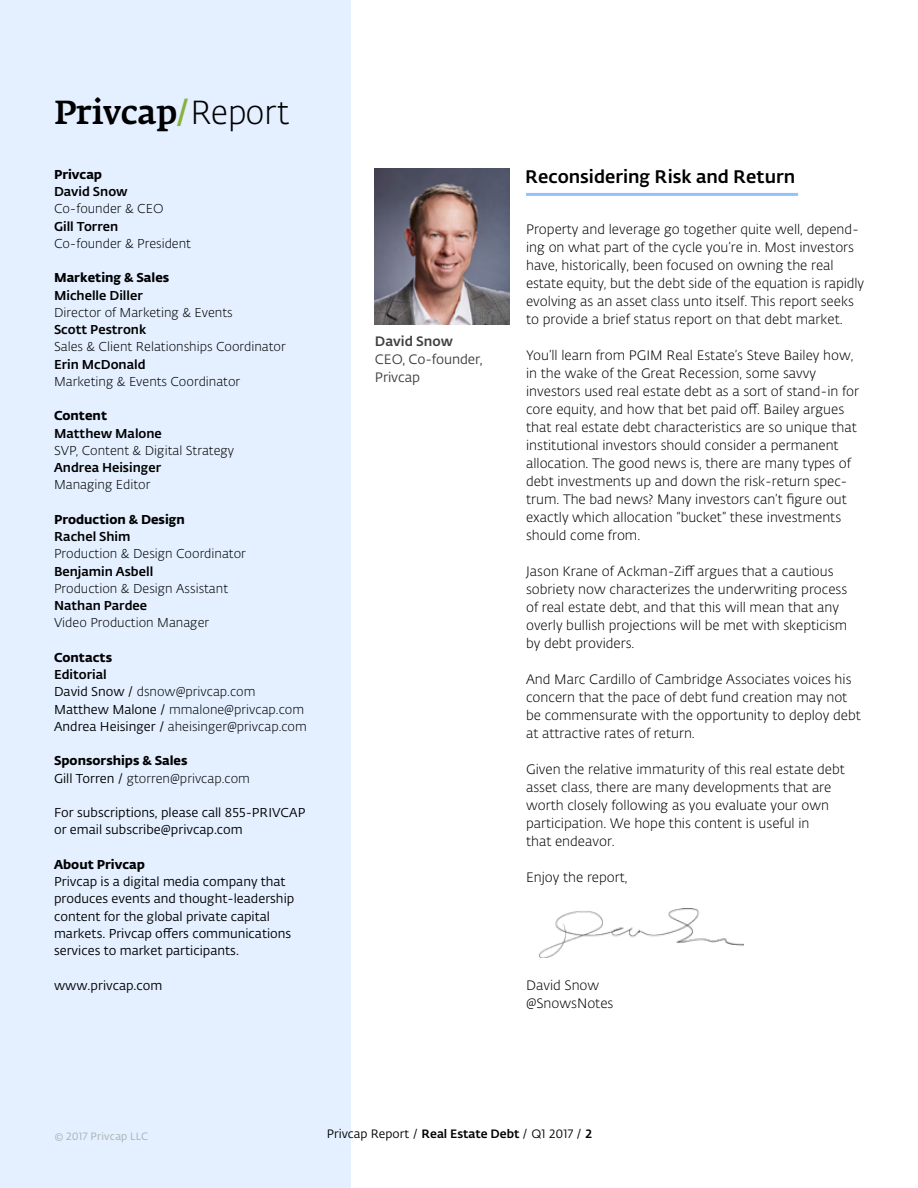
<style>
.page{position:relative;width:918px;height:1188px;background:#fff}
.page>*{position:absolute;margin:0;border:0;box-sizing:border-box;transform-origin:0 0}
.t1{font:500 33px "Fedra Serif A Std";color:#000}
.t2{font:500 18px "Fedra Sans Alt Pro";color:#000}
.t3{font:300 13.5px/18px "Fedra Sans Alt Pro";color:#000}
.t4{font:13.5px/18px "Fedra Sans Alt Pro";letter-spacing:-.01em;color:#414042}
.t5{font:500 13.5px "Fedra Sans Alt Pro";color:#414042}
.t6{font:300 12.75px/17.2px "Fedra Sans Alt Pro";color:#000}
.t7{font:12.75px/17.2px "Fedra Sans Alt Pro";color:#000}
.t8{font:500 12.75px "Fedra Sans Alt Pro";color:#000}
.t9{font:700 12.75px "Fedra Sans Alt Pro";color:#000}
.t10{font:12px "Fedra Sans Alt Pro";color:#000}
.t11{font:10.5px "Fedra Sans Alt Pro";letter-spacing:.02em;color:#abadb0}
.s1{font-weight:700;color:#89b13f}
.s2{font-family:"Fedra Sans Alt Pro";font-weight:300}
.s3{font-weight:500}
.s4{font-weight:400}
.s5{font-weight:700}
</style>
<div class="page">
<div style="left:0;top:0;width:350px;height:1188px;background:#e4f0ff"></div>
<img style="left:375px;top:169px;width:134px;height:155px">
<hr style="left:526px;top:193px;width:272px;height:3px;background:#91c4ff">
<img style="left:540px;top:908px;width:204px;height:49px">
<h1 class="t1" style="left:54px;top:90px;width:237px">Privcap<span class="s1">/</span><span class="s2">Report</span></h1>
<p class="t9" style="left:54px;top:164px;width:50px">Privcap</p>
<p class="t8" style="left:54px;top:182px;width:75px">David Snow</p>
<p class="t6" style="left:54px;top:200px;width:111px">Co-founder &amp; CEO</p>
<p class="t8" style="left:54px;top:216px;width:66px">Gill Torren</p>
<p class="t6" style="left:54px;top:234px;width:139px">Co-founder &amp; President</p>
<p class="t9" style="left:54px;top:268px;width:117px">Marketing &amp; Sales</p>
<p class="t8" style="left:54px;top:285px;width:90px">Michelle Diller</p>
<p class="t6" style="left:54px;top:303px;width:180px">Director of Marketing &amp; Events</p>
<p class="t8" style="left:54px;top:320px;width:94px">Scott Pestronk</p>
<p class="t6" style="left:54px;top:338px;width:233px">Sales &amp; Client Relationships Coordinator</p>
<p class="t8" style="left:54px;top:354px;width:93px">Erin McDonald</p>
<p class="t6" style="left:54px;top:372px;width:188px">Marketing &amp; Events Coordinator</p>
<p class="t9" style="left:54px;top:406px;width:55px">Content</p>
<p class="t8" style="left:54px;top:423px;width:109px">Matthew Malone</p>
<p class="t6" style="left:54px;top:441px;width:182px">SVP, Content &amp; Digital Strategy</p>
<p class="t8" style="left:54px;top:458px;width:109px">Andrea Heisinger</p>
<p class="t6" style="left:54px;top:476px;width:98px">Managing Editor</p>
<p class="t9" style="left:54px;top:509px;width:132px">Production &amp; Design</p>
<p class="t8" style="left:54px;top:527px;width:78px">Rachel Shim</p>
<p class="t6" style="left:54px;top:545px;width:193px">Production &amp; Design Coordinator</p>
<p class="t8" style="left:54px;top:561px;width:101px">Benjamin Asbell</p>
<p class="t6" style="left:54px;top:580px;width:176px">Production &amp; Design Assistant</p>
<p class="t8" style="left:54px;top:596px;width:95px">Nathan Pardee</p>
<p class="t6" style="left:54px;top:614px;width:157px">Video Production Manager</p>
<p class="t9" style="left:54px;top:647px;width:60px">Contacts</p>
<p class="t6" style="left:54px;top:666px;width:254px"><span class="s3">Editorial<br></span><span class="s4">David Snow /</span> dsnow@privcap.com<br><span class="s4">Matthew Malone /</span> mmalone@privcap.com<br><span class="s4">Andrea Heisinger /</span> aheisinger@privcap.com</p>
<p class="t6" style="left:54px;top:752px;width:197px"><span class="s5">Sponsorships &amp; Sales<br></span><span class="s4">Gill Torren /</span> gtorren@privcap.com</p>
<p class="t7" style="left:54px;top:804px;width:253px">For subscriptions, please call 855-PRIVCAP or email subscribe@privcap.com</p>
<p class="t9" style="left:54px;top:854px;width:92px">About Privcap</p>
<p class="t7" style="left:54px;top:873px;width:242px">Privcap is a digital media company that produces events and thought-leadership content for the global private capital markets. Privcap offers communications services to market participants.</p>
<p class="t7" style="left:54px;top:976px;width:110px">www.privcap.com</p>
<p class="t5" style="left:375px;top:331px;width:79px">David Snow</p>
<p class="t4" style="left:375px;top:350px;width:109px">CEO, Co-founder,<br>Privcap</p>
<h2 class="t2" style="left:525px;top:163px;width:272px">Reconsidering Risk and Return</h2>
<p class="t3" style="left:526px;top:220px;width:340px">Property and leverage go together quite well, depend&shy;ing on what part of the cycle you’re in. Most investors have, historically, been focused on owning the real estate equity, but the debt side of the equation is rapidly evolving as an asset class unto itself. This report seeks to provide a brief status report on that debt market.</p>
<p class="t3" style="left:526px;top:346px;width:335px">You’ll learn from PGIM Real Estate’s Steve Bailey how, in the wake of the Great Recession, some savvy investors used real estate debt as a sort of stand-in for core equity, and how that bet paid off. Bailey argues that real estate debt characteristics are so unique that institutional investors should consider a permanent allocation. The good news is, there are many types of debt investments up and down the risk-return spec&shy;trum. The bad news? Many investors can’t figure out exactly which allocation “bucket” these investments should come from.</p>
<p class="t3" style="left:526px;top:562px;width:323px">Jason Krane of Ackman-Ziff argues that a cautious sobriety now characterizes the underwriting process of real estate debt, and that this will mean that any overly bullish projections will be met with skepticism by debt providers.</p>
<p class="t3" style="left:526px;top:670px;width:336px">And Marc Cardillo of Cambridge Associates voices his concern that the pace of debt fund creation may not be commensurate with the opportunity to deploy debt at attractive rates of return.</p>
<p class="t3" style="left:526px;top:760px;width:320px">Given the relative immaturity of this real estate debt asset class, there are many developments that are worth closely following as you evaluate your own participation. We hope this content is useful in<br>that endeavor.</p>
<p class="t3" style="left:526px;top:868px;width:103px">Enjoy the report,</p>
<p class="t3" style="left:526px;top:976px;width:89px">David Snow @SnowsNotes</p>
<p class="t11" style="left:55px;top:1129px;width:95px">© 2017 Privcap LLC</p>
<p class="t10" style="left:327px;top:1125px;width:267px">Privcap Report / <span class="s3">Real Estate Debt</span> / Q1 2017 / <span class="s3">2</span></p>
</div>
